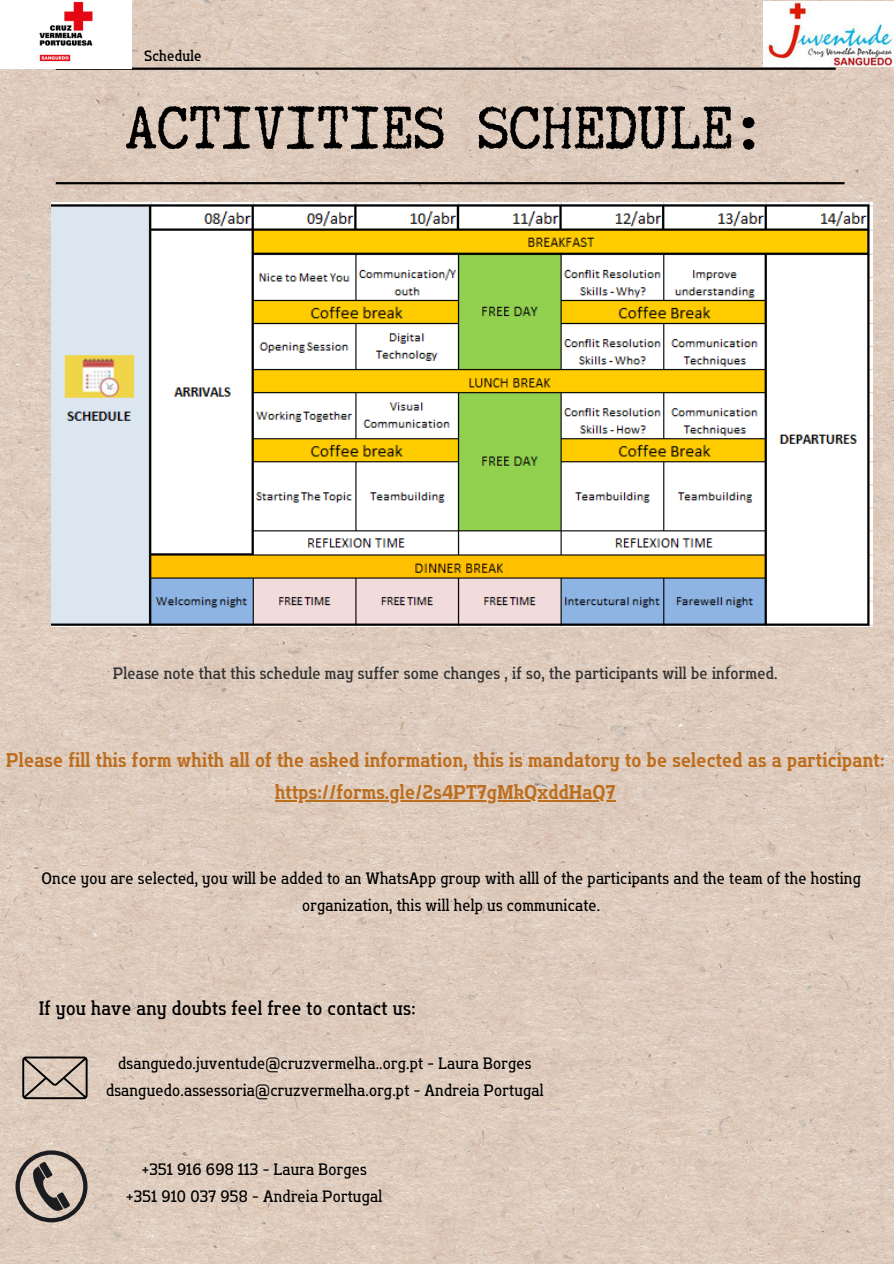
<style>
.page{position:relative;width:894px;height:1264px;background:#fff}
.page>*{position:absolute;margin:0;border:0;box-sizing:border-box;transform-origin:0 0}
.t1{font:72px "Truetypewriter Polygl OTT";color:#000}
.t2{font:19.95px "Flatory Slab 700 Semi Cond";letter-spacing:.015em;color:#bc6e1f}
.t3{font:19.5px "Flatory Slab 500 Semi Cond";letter-spacing:.015em;color:#000}
.t4{font:16.5px/27px "Flatory Slab 400 Semi Cond";letter-spacing:.015em;color:#000;text-align:center}
.t5{font:16.5px "Flatory Slab 500 Semi Cond";letter-spacing:.015em;color:#333}
.t6{font:15px "Flatory Slab 500 Semi Cond";letter-spacing:.015em;color:#000}
</style>
<div class="page">
<img style="left:0;top:0;width:893px;height:1263px">
<hr style="left:56px;top:182px;width:788px;height:2px;background:#000">
<hr style="left:56px;top:68px;width:779px;height:2px;background:#000">
<img style="left:0;top:0;width:132px;height:68px">
<img style="left:763px;top:2px;width:130px;height:65px">
<svg style="left:22px;top:1056px;width:66px;height:43px;background:#ab9d91"></svg>
<svg style="left:15px;top:1150px;width:72px;height:72px;background:#a4978e"></svg>
<img style="left:52px;top:202px;width:820px;height:424px">
<hr style="left:275px;top:800px;width:340px;height:1px;background:#bc6e1f">
<p class="t6" style="left:144px;top:47px;width:59px">Schedule</p>
<p class="t1" style="left:125px;top:90px;width:641px">ACTIVITIES SCHEDULE:</p>
<p class="t5" style="left:113px;top:663px;width:666px">Please note that this schedule may suffer some changes , if so, the participants will be informed.</p>
<p class="t2" style="left:6px;top:748px;width:879px">Please fill this form whith all of the asked information, this is mandatory to be selected as a participant:</p>
<p class="t2" style="left:275px;top:780px;width:342px">https://forms.gle/2s4PT7gMkQxddHaQ7</p>
<p class="t4" style="left:41px;top:865px;width:820px">Once you are selected, you will be added to an WhatsApp group with alll of the participants and the team of the hosting organization, this will help us communicate.</p>
<p class="t3" style="left:39px;top:996px;width:377px">If you have any doubts feel free to contact us:</p>
<p class="t4" style="left:118px;top:1050px;width:414px">dsanguedo.juventude@cruzvermelha..org.pt - Laura Borges</p>
<p class="t4" style="left:106px;top:1077px;width:439px">dsanguedo.assessoria@cruzvermelha.org.pt - Andreia Portugal</p>
<p class="t4" style="left:142px;top:1155px;width:226px">+351 916 698 113 - Laura Borges</p>
<p class="t4" style="left:126px;top:1182px;width:257px">+351 910 037 958 - Andreia Portugal</p>
</div>
